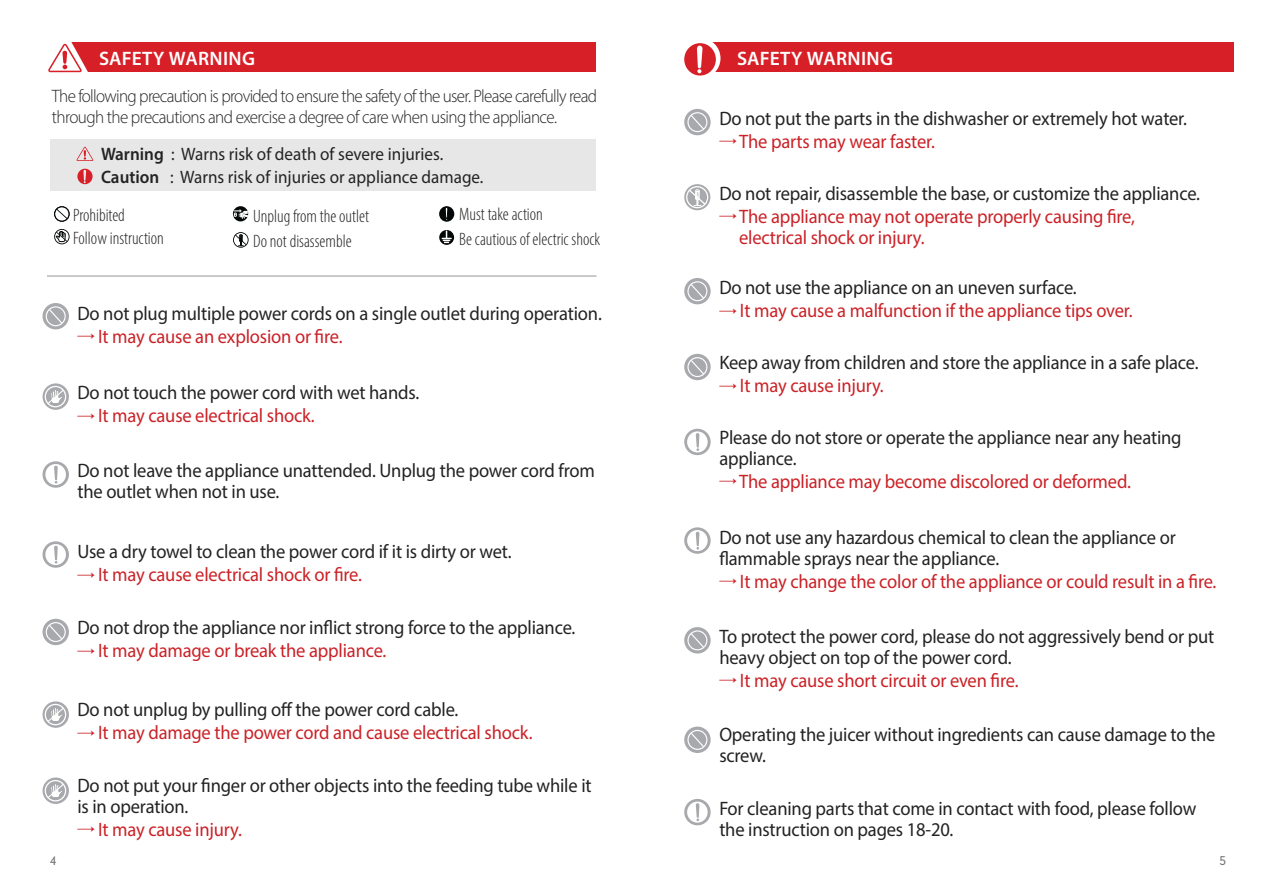
<style>
.page{position:relative;width:1276px;height:893px;background:#fff}
.page>*{position:absolute;margin:0;border:0;box-sizing:border-box;transform-origin:0 0}
.t1{font:19.5px/21px "Myriad Pro";letter-spacing:-.01em;color:#232324;scale:.95 1}
.t2{font:19.5px/21px "Myriad Pro";letter-spacing:-.01em;color:#cb2227;scale:.95 1}
.t3{font:600 19.5px "Myriad Pro";letter-spacing:.015em;color:#fff}
.t4{font:300 18px/21.6px "Myriad Pro";letter-spacing:-.04em;color:#232324;scale:.95 1}
.t5{font:300 condensed 18px/24.6px "Myriad Pro";color:#232324}
.t6{font:18px/22.5px "Myriad Pro";color:#232324;scale:.95 1}
.t7{font:300 12px "DIN Neuzeit Grotesk Std";color:#6d6e70}
.s1{font-weight:600}
.s2{font-family:"YDVYGO12 KS Cpc EUC H"}
</style>
<div class="page">
<div style="left:50px;top:140px;width:545px;height:51px;background:#e7e7e7"></div>
<svg style="left:77px;top:147px;width:16px;height:14px"></svg>
<svg style="left:77px;top:169px;width:16px;height:15px"></svg>
<svg style="left:54px;top:206px;width:16px;height:16px"></svg>
<svg style="left:54px;top:229px;width:16px;height:16px"></svg>
<svg style="left:233px;top:232px;width:16px;height:16px"></svg>
<svg style="left:233px;top:206px;width:15px;height:15px"></svg>
<svg style="left:439px;top:206px;width:15px;height:16px"></svg>
<svg style="left:439px;top:230px;width:15px;height:15px"></svg>
<div style="left:62px;top:43px;width:533px;height:29px;background:#d71f27"></div>
<div style="left:699px;top:43px;width:534px;height:29px;background:#d71f27"></div>
<svg style="left:48px;top:42px;width:45px;height:31px"></svg>
<div style="left:679px;top:38px;width:41px;height:41px;background:#fff;border-radius:50%"></div>
<svg style="left:684px;top:43px;width:32px;height:33px"></svg>
<svg style="left:684px;top:184px;width:26px;height:26px"></svg>
<svg style="left:686px;top:186px;width:22px;height:22px"></svg>
<div style="left:684px;top:109px;width:26px;height:26px;background:#a8a9ac;border-radius:50%"></div>
<svg style="left:687px;top:112px;width:20px;height:20px"></svg>
<div style="left:684px;top:278px;width:26px;height:26px;background:#a8a9ac;border-radius:50%"></div>
<svg style="left:687px;top:281px;width:20px;height:20px"></svg>
<svg style="left:684px;top:627px;width:26px;height:26px"></svg>
<svg style="left:687px;top:630px;width:20px;height:20px"></svg>
<div style="left:684px;top:354px;width:26px;height:26px;background:#a8a9ac;border-radius:50%"></div>
<svg style="left:687px;top:357px;width:20px;height:20px"></svg>
<svg style="left:684px;top:429px;width:26px;height:26px"></svg>
<svg style="left:687px;top:431px;width:20px;height:21px"></svg>
<svg style="left:684px;top:527px;width:26px;height:27px"></svg>
<svg style="left:687px;top:530px;width:20px;height:21px"></svg>
<svg style="left:684px;top:799px;width:26px;height:26px"></svg>
<svg style="left:687px;top:802px;width:20px;height:21px"></svg>
<div style="left:43px;top:303px;width:26px;height:26px;background:#a8a9ac;border-radius:50%"></div>
<svg style="left:46px;top:306px;width:20px;height:20px"></svg>
<svg style="left:43px;top:383px;width:26px;height:27px"></svg>
<svg style="left:45px;top:383px;width:21px;height:27px"></svg>
<svg style="left:43px;top:541px;width:26px;height:27px"></svg>
<svg style="left:45px;top:544px;width:21px;height:21px"></svg>
<div style="left:43px;top:619px;width:26px;height:26px;background:#a8a9ac;border-radius:50%"></div>
<svg style="left:46px;top:622px;width:20px;height:20px"></svg>
<svg style="left:43px;top:701px;width:26px;height:27px"></svg>
<svg style="left:45px;top:701px;width:21px;height:27px"></svg>
<svg style="left:43px;top:777px;width:26px;height:27px"></svg>
<svg style="left:45px;top:780px;width:21px;height:24px"></svg>
<svg style="left:43px;top:461px;width:26px;height:27px"></svg>
<svg style="left:45px;top:464px;width:21px;height:21px"></svg>
<div style="left:684px;top:727px;width:26px;height:26px;background:#a8a9ac;border-radius:50%"></div>
<svg style="left:687px;top:730px;width:20px;height:20px"></svg>
<hr style="left:47px;top:276px;width:549px;height:1px;background:#939598">
<p class="t3" style="left:99px;top:51px;width:157px">SAFETY WARNING</p>
<p class="t3" style="left:737px;top:51px;width:157px">SAFETY WARNING</p>
<p class="t4" style="left:52px;top:86px;width:575px">The following precaution is provided to ensure the safety of the user. Please carefully read through the precautions and exercise a degree of care when using the appliance.</p>
<p class="t6" style="left:101px;top:144px;width:404px"><span class="s1">Warning</span> : Warns risk of death of severe injuries.<br><span class="s1">Caution</span> : Warns risk of injuries or appliance damage.</p>
<p class="t5" style="left:73px;top:205px;width:92px;line-height:23.4px">Prohibited<br>Follow instruction</p>
<p class="t5" style="left:253px;top:205px;width:118px">Unplug from the outlet<br>Do not disassemble</p>
<p class="t5" style="left:459px;top:203px;width:143px">Must take action<br>Be cautious of electric shock</p>
<p class="t1" style="left:77px;top:305px;width:553px">Do not plug multiple power cords on a single outlet during operation.</p>
<p class="t2" style="left:77px;top:328px;width:280px"><span class="s2">→</span> It may cause an explosion or fire.</p>
<p class="t1" style="left:77px;top:384px;width:361px">Do not touch the power cord with wet hands.</p>
<p class="t2" style="left:77px;top:407px;width:251px"><span class="s2">→</span> It may cause electrical shock.</p>
<p class="t1" style="left:77px;top:462px;width:546px">Do not leave the appliance unattended. Unplug the power cord from the outlet when not in use.</p>
<p class="t1" style="left:77px;top:543px;width:458px">Use a dry towel to clean the power cord if it is dirty or wet.</p>
<p class="t2" style="left:77px;top:566px;width:301px"><span class="s2">→</span> It may cause electrical shock or fire.</p>
<p class="t1" style="left:77px;top:619px;width:526px">Do not drop the appliance nor inflict strong force to the appliance.</p>
<p class="t2" style="left:77px;top:642px;width:327px"><span class="s2">→</span> It may damage or break the appliance.</p>
<p class="t1" style="left:77px;top:701px;width:402px">Do not unplug by pulling off the power cord cable.</p>
<p class="t2" style="left:77px;top:724px;width:480px"><span class="s2">→</span> It may damage the power cord and cause electrical shock.</p>
<p class="t1" style="left:77px;top:777px;width:543px">Do not put your finger or other objects into the feeding tube while it is in operation.</p>
<p class="t2" style="left:77px;top:821px;width:175px"><span class="s2">→</span> It may cause injury.</p>
<p class="t1" style="left:719px;top:109px;width:494px">Do not put the parts in the dishwasher or extremely hot water.</p>
<p class="t2" style="left:719px;top:132px;width:228px"><span class="s2">→</span> The parts may wear faster.</p>
<p class="t1" style="left:719px;top:184px;width:507px">Do not repair, disassemble the base, or customize the appliance.</p>
<p class="t2" style="left:739px;top:207px;width:418px;text-indent:-20px"><span class="s2">→</span> The appliance may not operate properly causing fire, electrical shock or injury.</p>
<p class="t1" style="left:719px;top:279px;width:378px">Do not use the appliance on an uneven surface.</p>
<p class="t2" style="left:719px;top:302px;width:436px"><span class="s2">→</span> It may cause a malfunction if the appliance tips over.</p>
<p class="t1" style="left:719px;top:354px;width:506px">Keep away from children and store the appliance in a safe place.</p>
<p class="t2" style="left:719px;top:377px;width:175px"><span class="s2">→</span> It may cause injury.</p>
<p class="t1" style="left:719px;top:428px;width:488px">Please do not store or operate the appliance near any heating appliance.</p>
<p class="t2" style="left:719px;top:473px;width:435px"><span class="s2">→</span> The appliance may become discolored or deformed.</p>
<p class="t1" style="left:719px;top:528px;width:482px">Do not use any hazardous chemical to clean the appliance or flammable sprays near the appliance.</p>
<p class="t2" style="left:719px;top:572px;width:525px"><span class="s2">→</span> It may change the color of the appliance or could result in a fire.</p>
<p class="t1" style="left:719px;top:628px;width:522px">To protect the power cord, please do not aggressively bend or put heavy object on top of the power cord.</p>
<p class="t2" style="left:719px;top:672px;width:316px"><span class="s2">→</span> It may cause short circuit or even fire.</p>
<p class="t1" style="left:719px;top:726px;width:524px">Operating the juicer without ingredients can cause damage to the screw.</p>
<p class="t1" style="left:719px;top:800px;width:504px">For cleaning parts that come in contact with food, please follow the instruction on pages 18-20.</p>
<p class="t7" style="left:50px;top:855px;width:8px">4</p>
<p class="t7" style="left:1219px;top:855px;width:8px">5</p>
</div>
